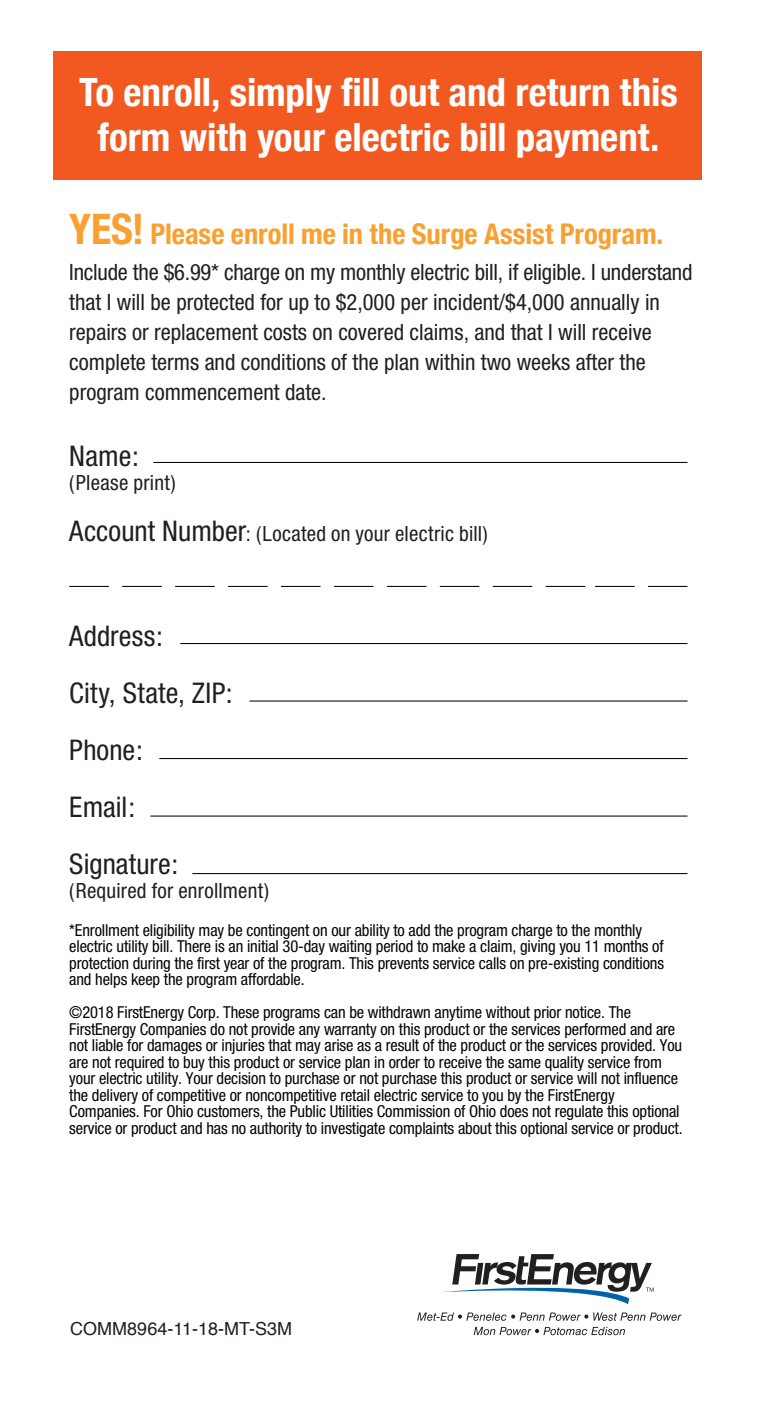
<style>
.page{position:relative;width:759px;height:1404px;background:#fff}
.page>*{position:absolute;margin:0;border:0;box-sizing:border-box;transform-origin:0 0}
.t1{font:700 condensed 39px/45px "Helvetica Neue";color:#fff;text-align:center}
.t2{font:condensed 28.5px/57px "Helvetica Neue";letter-spacing:.005em;color:#231f20}
.t3{font:700 condensed 28.5px "Helvetica Neue";color:#f9a030}
.t4{font:condensed 22.5px/30px "Helvetica Neue";color:#231f20}
.t5{font:condensed 21px "Helvetica Neue";letter-spacing:.015em;color:#231f20}
.t6{font:18px "Helvetica";color:#231f20}
.t7{font:condensed 16.5px/16.5px "Helvetica Neue";letter-spacing:-.01em;color:#040504}
.s1{font-size:42px}
.s2{font-size:28.5px}
</style>
<div class="page">
<hr style="left:180px;top:643px;width:507px;height:1px;background:#040504">
<hr style="left:153px;top:462px;width:534px;height:1px;background:#040504">
<hr style="left:249px;top:700px;width:438px;height:1px;background:#040504">
<hr style="left:159px;top:758px;width:528px;height:1px;background:#040504">
<hr style="left:150px;top:815px;width:537px;height:1px;background:#040504">
<hr style="left:192px;top:873px;width:495px;height:1px;background:#040504">
<hr style="left:69px;top:586px;width:40px;height:1px;background:#040504">
<hr style="left:122px;top:586px;width:40px;height:1px;background:#040504">
<hr style="left:175px;top:586px;width:40px;height:1px;background:#040504">
<hr style="left:228px;top:586px;width:40px;height:1px;background:#040504">
<hr style="left:281px;top:586px;width:39px;height:1px;background:#040504">
<hr style="left:334px;top:586px;width:39px;height:1px;background:#040504">
<hr style="left:387px;top:586px;width:39px;height:1px;background:#040504">
<hr style="left:440px;top:586px;width:39px;height:1px;background:#040504">
<hr style="left:493px;top:586px;width:39px;height:1px;background:#040504">
<hr style="left:545px;top:586px;width:40px;height:1px;background:#040504">
<hr style="left:595px;top:586px;width:39px;height:1px;background:#040504">
<hr style="left:648px;top:586px;width:39px;height:1px;background:#040504">
<div style="left:53px;top:51px;width:649px;height:129px;background:#f15921"></div>
<svg style="left:417px;top:1312px;width:264px;height:8px"></svg>
<svg style="left:443px;top:1254px;width:210px;height:50px"></svg>
<svg style="left:474px;top:1326px;width:151px;height:9px"></svg>
<h1 class="t1" style="left:79px;top:67px;width:600px">To enroll, simply fill out and return this form with your electric bill payment.</h1>
<h2 class="t3" style="left:69px;top:210px;width:595px"><span class="s1">YES!</span> Please enroll me in the Surge Assist Program.</h2>
<p class="t4" style="left:69px;top:257px;width:624px">Include the $6.99* charge on my monthly electric bill, if eligible. I understand that I will be protected for up to $2,000 per incident/$4,000 annually in repairs or replacement costs on covered claims, and that I will receive complete terms and conditions of the plan within two weeks after the program commencement date.</p>
<h2 class="t2" style="left:69px;top:427px;width:71px">Name:</h2>
<p class="t5" style="left:69px;top:470px;width:108px">(Please print)</p>
<p class="t5" style="left:69px;top:521px;width:420px"><span class="s2">Account Number</span>: (Located on your electric bill)</p>
<h2 class="t2" style="left:69px;top:607px;width:165px">Address:<br>City, State, ZIP:<br>Phone:<br>Email:<br>Signature:</h2>
<p class="t5" style="left:69px;top:878px;width:201px">(Required for enrollment)</p>
<p class="t7" style="left:69px;top:921px;width:596px">*Enrollment eligibility may be contingent on our ability to add the program charge to the monthly electric utility bill. There is an initial 30-day waiting period to make a claim, giving you 11 months of protection during the first year of the program. This prevents service calls on pre-existing conditions and helps keep the program affordable.</p>
<p class="t7" style="left:69px;top:1004px;width:615px">©2018 FirstEnergy Corp. These programs can be withdrawn anytime without prior notice. The FirstEnergy Companies do not provide any warranty on this product or the services performed and are not liable for damages or injuries that may arise as a result of the product or the services provided. You are not required to buy this product or service plan in order to receive the same quality service from your electric utility. Your decision to purchase or not purchase this product or service will not influence the delivery of competitive or noncompetitive retail electric service to you by the FirstEnergy Companies. For Ohio customers, the Public Utilities Commission of Ohio does not regulate this optional service or product and has no authority to investigate complaints about this optional service or product.</p>
<p class="t6" style="left:70px;top:1314px;width:223px">COMM8964-11-18-MT-S3M</p>
</div>
